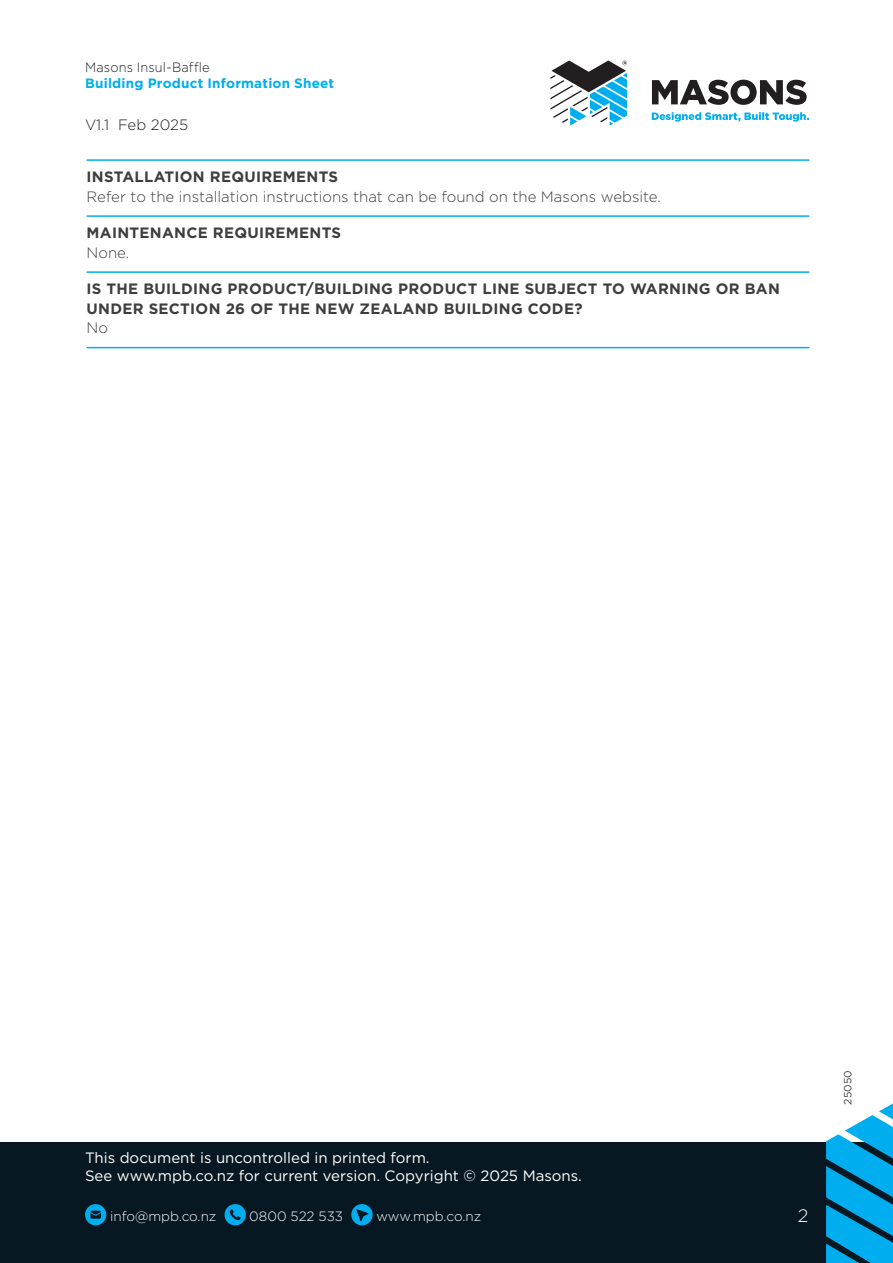
<style>
.page{position:relative;width:893px;height:1263px;background:#fff}
.page>*{position:absolute;margin:0;border:0;box-sizing:border-box;transform-origin:0 0}
.t1{font:300 18px "Gotham";color:#fff}
.Heading_2_Line_Above{font:700 15px/19.5px "Gotham";letter-spacing:.02em;color:#3e3e3f}
.t2{font:15px/18px "Gotham";color:#fff}
.Heading_2_Line_Above-2{font:300 15px/19.5px "Gotham";color:#3e3e3f}
.t3{font:300 15px "Gotham";color:#231f20}
.t4{font:300 13.5px "Gotham";color:#fff}
.t5{font:700 13.5px "Gotham";letter-spacing:.015em;color:#00aeef}
.t6{font:300 13.5px "Gotham";letter-spacing:.01em;color:#231f20;scale:.95 1}
.Body_Copy{font:10.5px "Gotham";color:#3e3e3f}
.s1{font-weight:700}
.s2{font-weight:300}
</style>
<div class="page">
<div style="left:0;top:1142px;width:893px;height:121px;background:#071822"></div>
<svg style="left:826px;top:1103px;width:67px;height:160px"></svg>
<svg style="left:85px;top:1204px;width:21px;height:21px"></svg>
<svg style="left:225px;top:1204px;width:21px;height:21px"></svg>
<svg style="left:351px;top:1204px;width:22px;height:21px"></svg>
<svg style="left:550px;top:60px;width:259px;height:66px"></svg>
<hr style="left:87px;top:159px;width:722px;height:2px;background:#00aeef">
<hr style="left:87px;top:215px;width:722px;height:2px;background:#00aeef">
<hr style="left:87px;top:271px;width:722px;height:2px;background:#00aeef">
<hr style="left:87px;top:347px;width:722px;height:1px;background:#00aeef">
<p class="t6" style="left:85px;top:59px;width:133px">Masons Insul-Baffle</p>
<p class="t5" style="left:85px;top:75px;width:251px">Building Product Information Sheet</p>
<p class="t3" style="left:85px;top:115px;width:105px">V1.1 Feb 2025</p>
<p class="Heading_2_Line_Above-2" style="left:87px;top:167px;width:576px"><span class="s1">INSTALLATION REQUIREMENTS<br></span>Refer to the installation instructions that can be found on the Masons website.</p>
<p class="Heading_2_Line_Above" style="left:87px;top:223px;width:256px">MAINTENANCE REQUIREMENTS<br><span class="s2">None.</span></p>
<p class="Heading_2_Line_Above" style="left:87px;top:279px;width:695px">IS THE BUILDING PRODUCT/BUILDING PRODUCT LINE SUBJECT TO WARNING OR BAN<br>UNDER SECTION 26 OF THE NEW ZEALAND BUILDING CODE?<br><span class="s2">No</span></p>
<p class="t2" style="left:85px;top:1148px;width:498px">This document is uncontrolled in printed form.<br>See www.mpb.co.nz for current version. Copyright © 2025 Masons.</p>
<p class="t4" style="left:110px;top:1207px;width:108px">info@mpb.co.nz</p>
<p class="t4" style="left:249px;top:1207px;width:95px">0800 522 533</p>
<p class="t4" style="left:376px;top:1207px;width:106px">www.mpb.co.nz</p>
<p class="t1" style="left:798px;top:1204px;width:12px">2</p>
<p class="Body_Copy" style="left:841px;top:1104px;width:36px;rotate:-90deg">25050</p>
</div>
